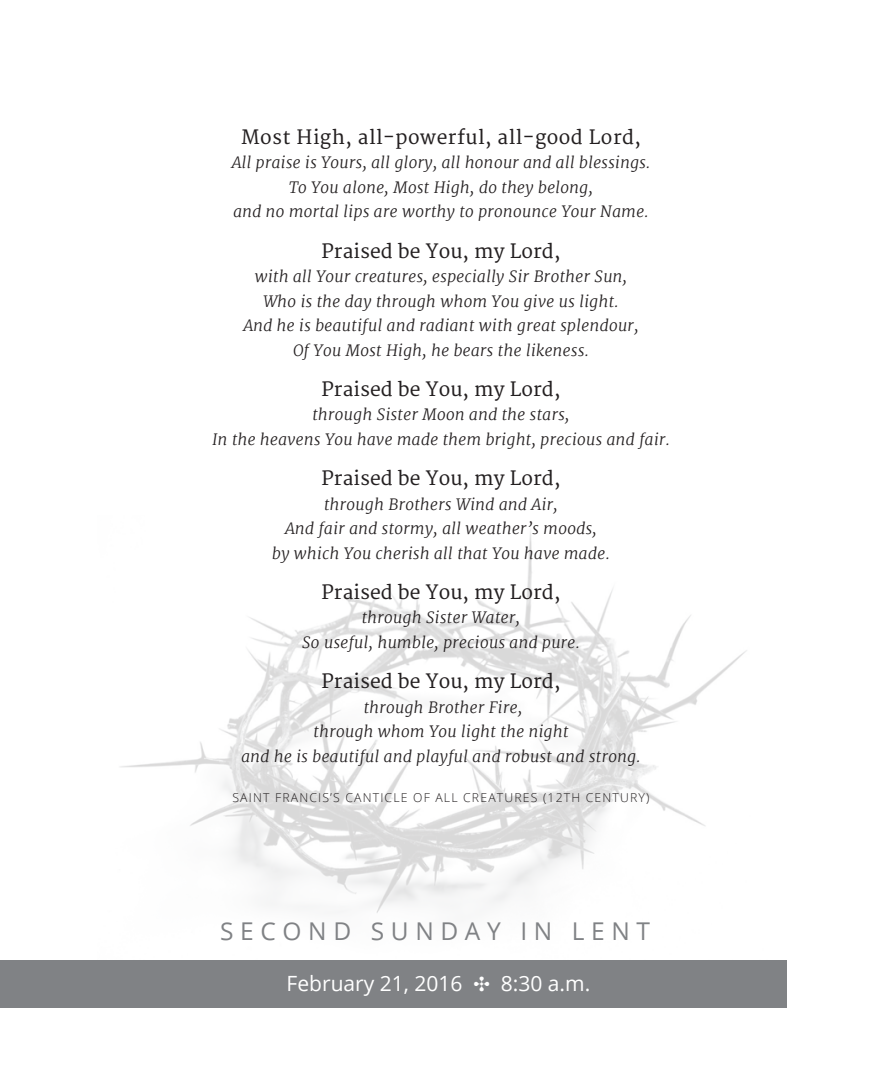
<style>
.page{position:relative;width:882px;height:1071px;background:#fff}
.page>*{position:absolute;margin:0;border:0;box-sizing:border-box;transform-origin:0 0}
.t1{font:24.5px "Open Sans";letter-spacing:.27em;color:#808285}
.t2{font:21px "Open Sans";color:#fff}
.t3{font:19.25px "Merriweather";letter-spacing:.005em;color:#231f20}
.t4{font:19.25px "Merriweather";letter-spacing:.025em;color:#231f20}
.t5{font:italic 300 15.75px/24.5px "Merriweather";letter-spacing:.025em;color:#231f20;text-align:center}
.t6{font:300 12.25px "Open Sans";letter-spacing:.095em;color:#231f20}
</style>
<div class="page">
<img style="left:97px;top:532px;width:672px;height:429px">
<div style="left:0;top:961px;width:787px;height:47px;background:#808285"></div>
<p class="t4" style="left:241px;top:126px;width:402px">Most High, all-powerful, all-good Lord,</p>
<p class="t5" style="left:232px;top:151px;width:420px">All praise is Yours, all glory, all honour and all blessings.<br>To You alone, Most High, do they belong,<br>and no mortal lips are worthy to pronounce Your Name.</p>
<p class="t3" style="left:322px;top:240px;width:240px">Praised be You, my Lord,</p>
<p class="t5" style="left:243px;top:264px;width:397px">with all Your creatures, especially Sir Brother Sun, Who is the day through whom You give us light.<br>And he is beautiful and radiant with great splendour, Of You Most High, he bears the likeness.</p>
<p class="t3" style="left:322px;top:378px;width:240px">Praised be You, my Lord,</p>
<p class="t5" style="left:212px;top:403px;width:459px">through Sister Moon and the stars,<br>In the heavens You have made them bright, precious and fair.</p>
<p class="t3" style="left:322px;top:467px;width:240px">Praised be You, my Lord,</p>
<p class="t5" style="left:272px;top:492px;width:339px">through Brothers Wind and Air,<br>And fair and stormy, all weather’s moods,<br>by which You cherish all that You have made.</p>
<p class="t3" style="left:322px;top:581px;width:240px">Praised be You, my Lord,</p>
<p class="t5" style="left:302px;top:606px;width:279px">through Sister Water,<br>So useful, humble, precious and pure.</p>
<p class="t3" style="left:322px;top:670px;width:240px">Praised be You, my Lord,</p>
<p class="t5" style="left:241px;top:695px;width:401px">through Brother Fire,<br>through whom You light the night<br>and he is beautiful and playful and robust and strong.</p>
<p class="t6" style="left:232px;top:789px;width:419px">SAINT FRANCIS’S CANTICLE OF ALL CREATURES (12TH CENTURY)</p>
<h1 class="t1" style="left:220px;top:914px;width:431px">SECOND SUNDAY IN LENT</h1>
<h2 class="t2" style="left:287px;top:969px;width:305px">February 21, 2016 ✣ 8:30 a.m.</h2>
</div>
